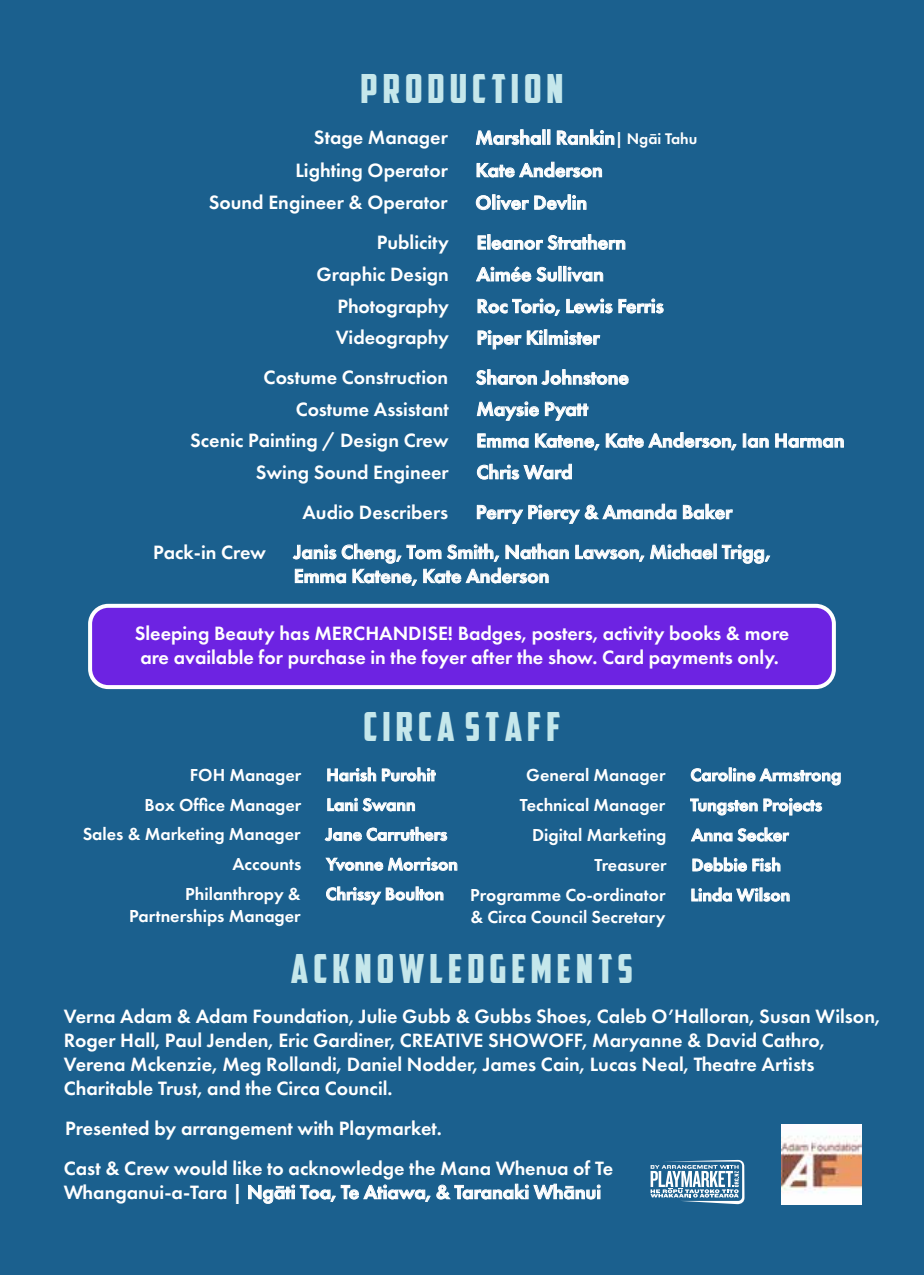
<style>
.page{position:relative;width:924px;height:1275px;background:#fff}
.page>*{position:absolute;margin:0;border:0;box-sizing:border-box;transform-origin:0 0}
.t1{font:40px "American Captain";color:#c5e7eb}
.t2{font:600 20px/24px "Futura PT";color:#fff}
.t3{font:600 18px/21.6px "Futura PT";color:#fff;text-align:right}
.s1{font-size:16px}
</style>
<div class="page">
<div style="left:0;top:0;width:923px;height:1275px;background:#1b608e"></div>
<svg style="left:475px;top:129px;width:65px;height:16px"></svg>
<div style="left:542px;top:129px;width:3px;height:16px;border:1px solid #fff"></div>
<div style="left:547px;top:129px;width:3px;height:16px;border:1px solid #fff"></div>
<svg style="left:556px;top:129px;width:58px;height:16px"></svg>
<svg style="left:476px;top:162px;width:125px;height:16px"></svg>
<div style="left:492px;top:194px;width:3px;height:16px;border:1px solid #fff"></div>
<svg style="left:475px;top:195px;width:53px;height:15px"></svg>
<div style="left:567px;top:194px;width:3px;height:16px;border:1px solid #fff"></div>
<svg style="left:534px;top:195px;width:52px;height:15px"></svg>
<svg style="left:476px;top:464px;width:95px;height:15px"></svg>
<svg style="left:477px;top:433px;width:51px;height:15px"></svg>
<svg style="left:535px;top:433px;width:64px;height:17px"></svg>
<svg style="left:605px;top:432px;width:131px;height:18px"></svg>
<div style="left:742px;top:433px;width:3px;height:14px;border:1px solid #fff"></div>
<svg style="left:747px;top:438px;width:21px;height:10px"></svg>
<svg style="left:775px;top:433px;width:68px;height:15px"></svg>
<svg style="left:476px;top:401px;width:112px;height:20px"></svg>
<svg style="left:476px;top:369px;width:152px;height:16px"></svg>
<svg style="left:575px;top:543px;width:137px;height:19px"></svg>
<svg style="left:721px;top:544px;width:49px;height:20px"></svg>
<svg style="left:292px;top:543px;width:276px;height:43px"></svg>
<svg style="left:326px;top:886px;width:117px;height:18px"></svg>
<svg style="left:325px;top:857px;width:132px;height:14px"></svg>
<svg style="left:327px;top:767px;width:109px;height:14px"></svg>
<svg style="left:327px;top:798px;width:88px;height:13px"></svg>
<svg style="left:324px;top:827px;width:123px;height:14px"></svg>
<div style="left:728px;top:767px;width:3px;height:14px;border:1px solid #fff"></div>
<svg style="left:690px;top:768px;width:150px;height:17px"></svg>
<svg style="left:691px;top:887px;width:98px;height:14px"></svg>
<svg style="left:690px;top:798px;width:67px;height:17px"></svg>
<svg style="left:763px;top:798px;width:58px;height:17px"></svg>
<svg style="left:691px;top:827px;width:98px;height:14px"></svg>
<svg style="left:692px;top:857px;width:54px;height:14px"></svg>
<svg style="left:752px;top:857px;width:28px;height:14px"></svg>
<svg style="left:248px;top:1184px;width:182px;height:19px"></svg>
<svg style="left:436px;top:1183px;width:164px;height:16px"></svg>
<img style="left:781px;top:1124px;width:80px;height:80px">
<svg style="left:650px;top:1160px;width:94px;height:44px"></svg>
<svg style="left:476px;top:503px;width:200px;height:21px"></svg>
<svg style="left:682px;top:503px;width:50px;height:16px"></svg>
<div style="left:90px;top:606px;width:743px;height:81px;background:#6d23e2;border-radius:18px"></div>
<div style="left:88px;top:604px;width:747px;height:85px;border:4px solid #fff;border-radius:18px"></div>
<svg style="left:476px;top:266px;width:81px;height:16px"></svg>
<div style="left:563px;top:266px;width:3px;height:15px;border:1px solid #fff"></div>
<svg style="left:567px;top:267px;width:36px;height:15px"></svg>
<svg style="left:477px;top:299px;width:83px;height:17px"></svg>
<svg style="left:566px;top:299px;width:46px;height:14px"></svg>
<svg style="left:618px;top:299px;width:45px;height:14px"></svg>
<svg style="left:477px;top:234px;width:148px;height:16px"></svg>
<svg style="left:477px;top:330px;width:65px;height:19px"></svg>
<div style="left:544px;top:329px;width:3px;height:16px;border:1px solid #fff"></div>
<svg style="left:548px;top:330px;width:52px;height:15px"></svg>
<h1 class="t1" style="left:360px;top:64px;width:204px">P R O D U C T I O N</h1>
<p class="t2" style="left:314px;top:125px;width:135px">Stage Manager</p>
<p class="t2" style="left:475px;top:125px;width:223px">Marshall Rankin<span class="s1">| Ngāi Tahu</span></p>
<p class="t2" style="left:295px;top:158px;width:154px">Lighting Operator</p>
<p class="t2" style="left:475px;top:158px;width:129px">Kate Anderson</p>
<p class="t2" style="left:209px;top:190px;width:240px">Sound Engineer &amp; Operator</p>
<p class="t2" style="left:475px;top:190px;width:113px">Oliver Devlin</p>
<p class="t2" style="left:376px;top:230px;width:74px">Publicity</p>
<p class="t2" style="left:476px;top:230px;width:151px">Eleanor Strathern</p>
<p class="t2" style="left:316px;top:262px;width:134px">Graphic Design</p>
<p class="t2" style="left:476px;top:262px;width:129px">Aimée Sullivan</p>
<p class="t2" style="left:337px;top:294px;width:113px">Photography</p>
<p class="t2" style="left:476px;top:294px;width:188px">Roc Torio, Lewis Ferris</p>
<p class="t2" style="left:335px;top:325px;width:115px">Videography</p>
<p class="t2" style="left:476px;top:325px;width:125px">Piper Kilmister</p>
<p class="t2" style="left:263px;top:365px;width:186px">Costume Construction</p>
<p class="t2" style="left:475px;top:365px;width:154px">Sharon Johnstone</p>
<p class="t2" style="left:295px;top:397px;width:155px">Costume Assistant</p>
<p class="t2" style="left:476px;top:397px;width:113px">Maysie Pyatt</p>
<p class="t2" style="left:190px;top:428px;width:260px">Scenic Painting / Design Crew</p>
<p class="t2" style="left:476px;top:428px;width:369px">Emma Katene, Kate Anderson, Ian Harman</p>
<p class="t2" style="left:255px;top:460px;width:194px">Swing Sound Engineer</p>
<p class="t2" style="left:476px;top:460px;width:97px">Chris Ward</p>
<p class="t2" style="left:302px;top:500px;width:147px">Audio Describers</p>
<p class="t2" style="left:475px;top:500px;width:258px">Perry Piercy &amp; Amanda Baker</p>
<p class="t2" style="left:153px;top:540px;width:114px">Pack-in Crew</p>
<p class="t2" style="left:293px;top:540px;width:478px">Janis Cheng, Tom Smith, Nathan Lawson, Michael Trigg,<br>Emma Katene, Kate Anderson</p>
<p class="t2" style="left:135px;top:621px;width:655px">Sleeping Beauty has MERCHANDISE! Badges, posters, activity books &amp; more are available for purchase in the foyer after the show. Card payments only.</p>
<h1 class="t1" style="left:363px;top:702px;width:198px">C I R C A S T A F F</h1>
<p class="t3" style="left:190px;top:764px;width:113px">FOH Manager</p>
<p class="t3" style="left:326px;top:764px;width:111px">Harish Purohit</p>
<p class="t3" style="left:144px;top:793px;width:158px">Box Office Manager</p>
<p class="t3" style="left:326px;top:793px;width:91px">Lani Swann</p>
<p class="t3" style="left:83px;top:823px;width:219px">Sales &amp; Marketing Manager</p>
<p class="t3" style="left:325px;top:823px;width:123px">Jane Carruthers</p>
<p class="t3" style="left:232px;top:853px;width:70px">Accounts</p>
<p class="t3" style="left:326px;top:853px;width:133px">Yvonne Morrison</p>
<p class="t3" style="left:129px;top:883px;width:173px">Philanthropy &amp;<br>Partnerships Manager</p>
<p class="t3" style="left:325px;top:883px;width:120px">Chrissy Boulton</p>
<p class="t3" style="left:526px;top:764px;width:141px">General Manager</p>
<p class="t3" style="left:690px;top:764px;width:152px">Caroline Armstrong</p>
<p class="t3" style="left:519px;top:794px;width:147px">Technical Manager</p>
<p class="t3" style="left:690px;top:794px;width:133px">Tungsten Projects</p>
<p class="t3" style="left:532px;top:824px;width:136px">Digital Marketing</p>
<p class="t3" style="left:691px;top:824px;width:99px">Anna Secker</p>
<p class="t3" style="left:594px;top:854px;width:74px">Treasurer</p>
<p class="t3" style="left:691px;top:854px;width:91px">Debbie Fish</p>
<p class="t3" style="left:470px;top:884px;width:197px;text-align:left">Programme Co-ordinator &amp; Circa Council Secretary</p>
<p class="t3" style="left:690px;top:884px;width:101px">Linda Wilson</p>
<h1 class="t1" style="left:291px;top:945px;width:343px">A C K N O W L E D G E M E N T S</h1>
<p class="t2" style="left:64px;top:1004px;width:817px">Verna Adam &amp; Adam Foundation, Julie Gubb &amp; Gubbs Shoes, Caleb O’Halloran, Susan Wilson, Roger Hall, Paul Jenden, Eric Gardiner, CREATIVE SHOWOFF, Maryanne &amp; David Cathro, Verena Mckenzie, Meg Rollandi, Daniel Nodder, James Cain, Lucas Neal, Theatre Artists Charitable Trust, and the Circa Council.</p>
<p class="t2" style="left:65px;top:1116px;width:378px">Presented by arrangement with Playmarket.</p>
<p class="t2" style="left:64px;top:1155px;width:550px">Cast &amp; Crew would like to acknowledge the Mana Whenua of Te<br>Whanganui-a-Tara | Ngāti Toa, Te Atiawa, &amp; Taranaki Whānui</p>
</div>
